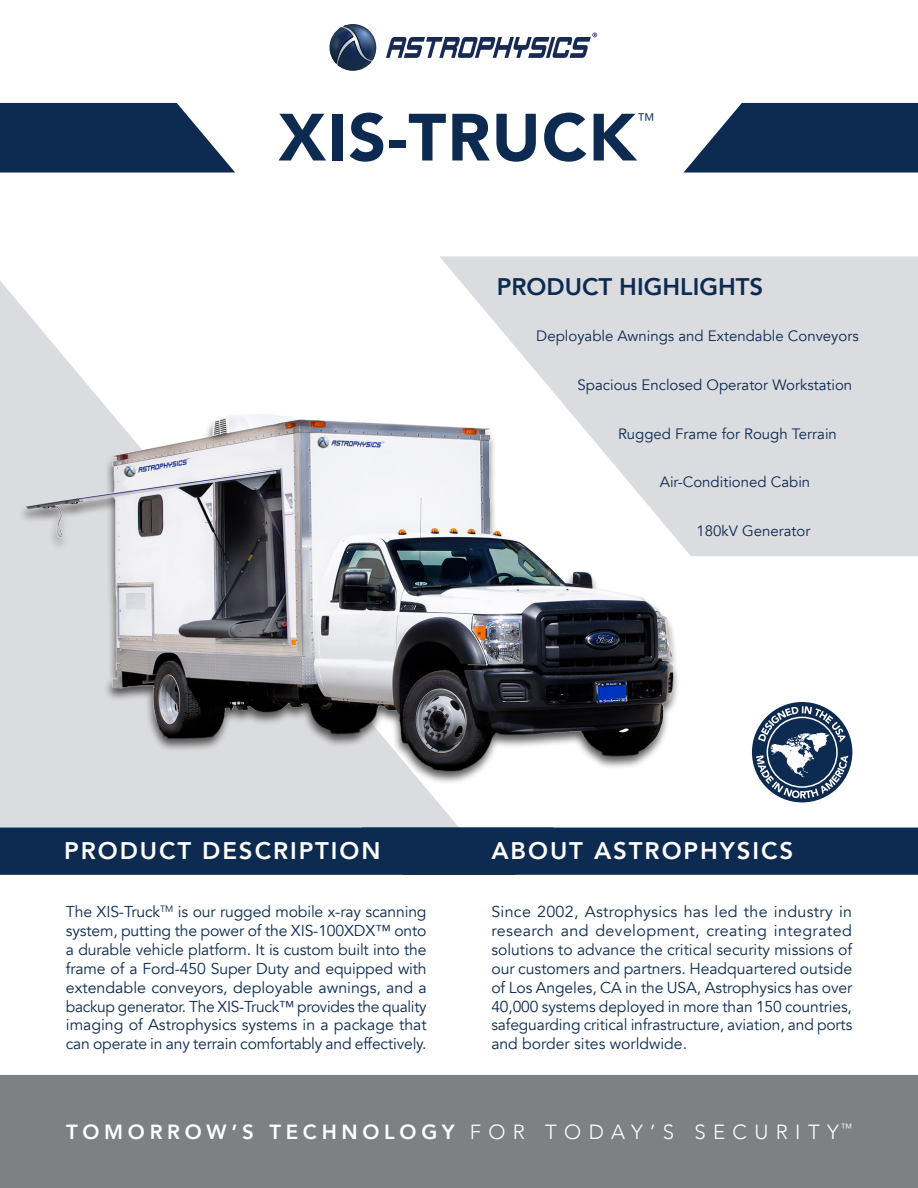
<style>
.page{position:relative;width:918px;height:1188px;background:#fff}
.page>*{position:absolute;margin:0;border:0;box-sizing:border-box;transform-origin:0 0}
.t1{font:900 66px "Avenir";letter-spacing:.02em;color:#0d2b51}
.t2{font:800 24px "Avenir";letter-spacing:.08em;color:#fff}
.t3{font:800 24px "Avenir";color:#0d2b51}
.t4{font:800 20.4px "Avenir";letter-spacing:.23em;color:#fff}
.t5{font:300 18.15px "Avenir";color:#0d2b51}
.t6{font:15.75px/18.9px "Avenir";letter-spacing:-.01em;color:#0d2b51;text-align:justify}
.t7{font:15px "Avenir";color:#0d2b51}
.s1{font-weight:300}
</style>
<div class="page">
<svg style="left:0;top:281px;width:499px;height:547px"></svg>
<div style="left:0;top:828px;width:918px;height:47px;background:#0d2b51"></div>
<svg style="left:387px;top:33px;width:210px;height:25px"></svg>
<img style="left:333px;top:24px;width:54px;height:47px">
<img style="left:329px;top:27px;width:22px;height:33px">
<svg style="left:0;top:103px;width:235px;height:70px;background:#2c4667"></svg>
<svg style="left:683px;top:103px;width:235px;height:70px;background:#2c4767"></svg>
<div style="left:0;top:1075px;width:918px;height:113px;background:#7d8184"></div>
<div style="left:752px;top:702px;width:100px;height:100px;background:#0d2b51;border-radius:50%"></div>
<svg style="left:756px;top:706px;width:92px;height:92px"></svg>
<svg style="left:439px;top:256px;width:479px;height:300px;background:#dedee1"></svg>
<div style="left:18px;top:413px;width:663px;height:372px;background:#231f20;opacity:.75"></div>
<img style="left:18px;top:400px;width:663px;height:376px">
<p class="t1" style="left:279px;top:81px;width:359px">XIS-TRUCK</p>
<p class="t5" style="left:637px;top:109px;width:19px">™</p>
<p class="t3" style="left:497px;top:268px;width:268px">PRODUCT HIGHLIGHTS</p>
<p class="t7" style="left:536px;top:327px;width:324px">Deployable Awnings and Extendable Conveyors</p>
<p class="t7" style="left:578px;top:376px;width:276px">Spacious Enclosed Operator Workstation</p>
<p class="t7" style="left:618px;top:425px;width:220px">Rugged Frame for Rough Terrain</p>
<p class="t7" style="left:660px;top:473px;width:152px">Air-Conditioned Cabin</p>
<p class="t7" style="left:697px;top:522px;width:115px">180kV Generator</p>
<p class="t2" style="left:64px;top:832px;width:318px">PRODUCT DESCRIPTION</p>
<p class="t2" style="left:491px;top:832px;width:303px">ABOUT ASTROPHYSICS</p>
<p class="t6" style="left:66px;top:903px;width:362px">The XIS-Truck<sup>TM</sup> is our rugged mobile x-ray scanning system, putting the power of the XIS-100XDX™ onto a durable vehicle platform. It is custom built into the frame of a Ford-450 Super Duty and equipped with extendable conveyors, deployable awnings, and a backup generator. The XIS-Truck™ provides the quality imaging of Astrophysics systems in a package that can operate in any terrain comfortably and effectively.</p>
<p class="t6" style="left:491px;top:903px;width:362px">Since 2002, Astrophysics has led the industry in research and development, creating integrated solutions to advance the critical security missions of our customers and partners. Headquartered outside of Los Angeles, CA in the USA, Astrophysics has over 40,000 systems deployed in more than 150 countries, safeguarding critical infrastructure, aviation, and ports and border sites worldwide.</p>
<p class="t4" style="left:66px;top:1116px;width:788px">TOMORROW’S TECHNOLOGY <span class="s1">FOR TODAY’S SECURITY</span><sup>™</sup></p>
</div>
